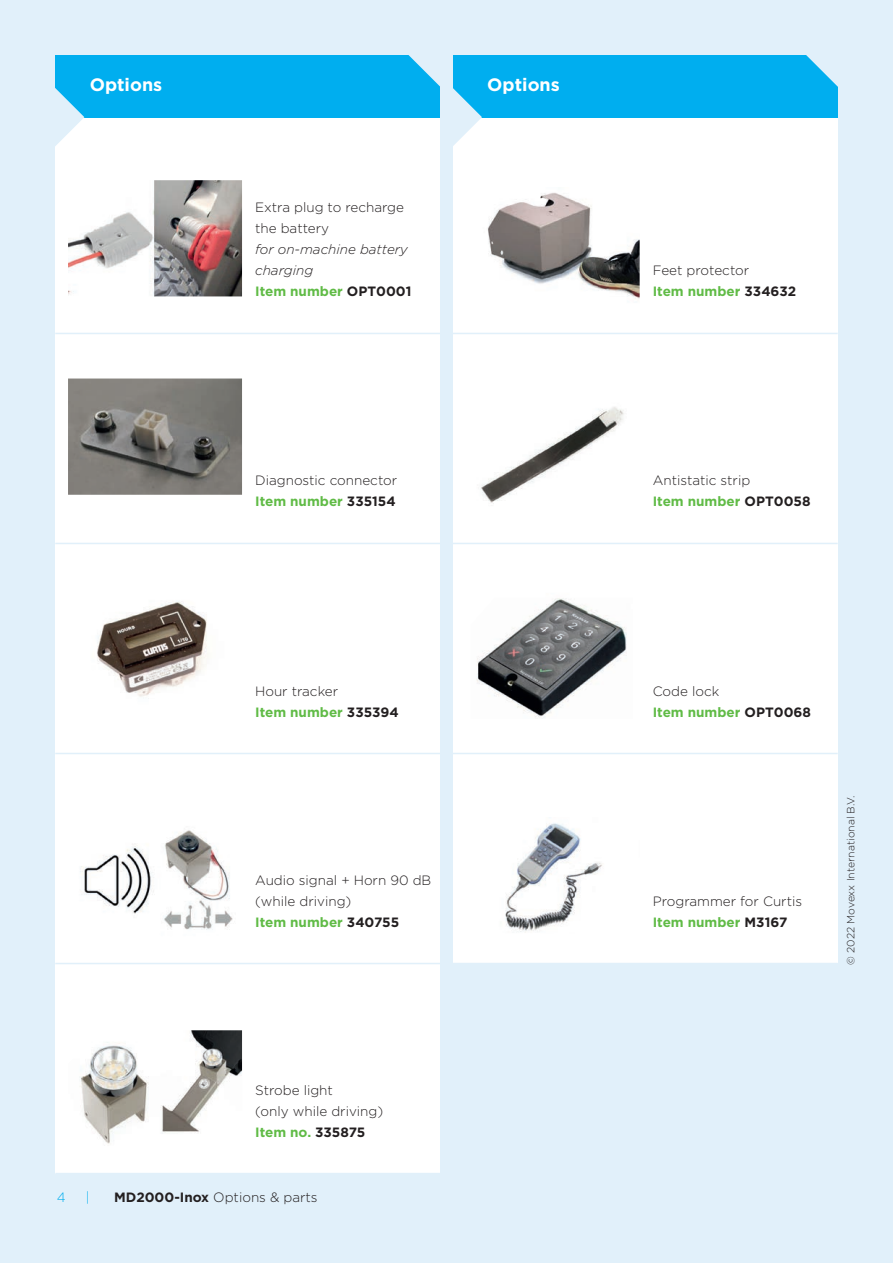
<style>
.page{position:relative;width:893px;height:1263px;background:#e1f0fa}
.page>*{position:absolute;margin:0;border:0;box-sizing:border-box;transform-origin:0 0}
.t1{font:700 18px "Gotham";color:#fff}
.t2{font:300 13.5px/21px "Gotham";color:#231f20}
.t3{font:italic 300 13.5px/21px "Gotham";color:#231f20}
.t4{font:700 13.5px/21px "Gotham";color:#60bb46}
.t5{font:300 13.5px "Gotham";color:#00aeef}
.t6{font:300 10.5px "Gotham";color:#231f20}
.s1{font-weight:700;font-style:normal;color:#60bb46}
.s2{font-weight:700;font-style:normal}
.s3{font-weight:700;color:#60bb46}
.s4{font-weight:700}
.s5{font-weight:300;color:#231f20}
.s6{color:#231f20}
</style>
<div class="page">
<div style="left:55px;top:56px;width:385px;height:1118px;background:#fff"></div>
<div style="left:453px;top:55px;width:385px;height:1119px;background:#fff"></div>
<div style="left:55px;top:55px;width:385px;height:62px;background:#00aeef"></div>
<div style="left:453px;top:55px;width:385px;height:62px;background:#00aeef"></div>
<svg style="left:55px;top:88px;width:29px;height:58px"></svg>
<svg style="left:404px;top:55px;width:78px;height:91px"></svg>
<svg style="left:806px;top:55px;width:32px;height:32px"></svg>
<hr style="left:55px;top:333px;width:385px;height:1px;background:#e1f0fa">
<hr style="left:55px;top:543px;width:385px;height:1px;background:#e1f0fa">
<hr style="left:55px;top:753px;width:385px;height:1px;background:#e1f0fa">
<hr style="left:55px;top:963px;width:385px;height:1px;background:#e1f0fa">
<hr style="left:55px;top:1173px;width:385px;height:1px;background:#e1f0fa">
<img style="left:68px;top:180px;width:174px;height:116px">
<img style="left:68px;top:378px;width:174px;height:117px">
<img style="left:97px;top:601px;width:110px;height:96px">
<img style="left:80px;top:830px;width:153px;height:100px">
<img style="left:80px;top:1030px;width:162px;height:114px">
<hr style="left:453px;top:333px;width:385px;height:1px;background:#e1f0fa">
<hr style="left:453px;top:543px;width:385px;height:1px;background:#e1f0fa">
<hr style="left:453px;top:753px;width:385px;height:1px;background:#e1f0fa">
<img style="left:487px;top:192px;width:153px;height:107px">
<img style="left:481px;top:407px;width:143px;height:97px">
<img style="left:476px;top:598px;width:151px;height:120px">
<img style="left:505px;top:823px;width:97px;height:110px">
<div style="left:446px;top:963px;width:394px;height:219px;background:#e1f0fa"></div>
<h1 class="t1" style="left:90px;top:73px;width:74px">Options</h1>
<h1 class="t1" style="left:487px;top:73px;width:74px">Options</h1>
<p class="t2" style="left:255px;top:197px;width:150px">Extra plug to recharge the battery</p>
<p class="t3" style="left:255px;top:239px;width:158px">for on-machine battery charging<br><span class="s1">Item number</span> <span class="s2">OPT0001</span></p>
<p class="t2" style="left:255px;top:470px;width:144px">Diagnostic connector<br><span class="s3">Item number</span> <span class="s4">335154</span></p>
<p class="t2" style="left:255px;top:680px;width:145px">Hour tracker<br><span class="s3">Item number</span> <span class="s4">335394</span></p>
<p class="t2" style="left:255px;top:869px;width:178px">Audio signal + Horn 90 dB (while driving)<br><span class="s3">Item number</span> <span class="s4">340755</span></p>
<p class="t2" style="left:255px;top:1079px;width:130px">Strobe light<br>(only while driving)<br><span class="s3">Item no.</span> <span class="s4">335875</span></p>
<p class="t5" style="left:57px;top:1189px;width:10px">4</p>
<p class="t5" style="left:86px;top:1189px;width:5px">|</p>
<p class="t2" style="left:114px;top:1186px;width:205px"><span class="s4">MD2000-Inox</span> Options &amp; parts</p>
<p class="t2" style="left:653px;top:260px;width:145px">Feet protector<br><span class="s3">Item number</span> <span class="s4">334632</span></p>
<p class="t2" style="left:653px;top:470px;width:159px">Antistatic strip<br><span class="s3">Item number</span> <span class="s4">OPT0058</span></p>
<p class="t4" style="left:653px;top:680px;width:160px"><span class="s5">Code lock<br></span>Item number <span class="s6">OPT0068</span></p>
<p class="t2" style="left:653px;top:890px;width:151px">Programmer for Curtis<br><span class="s3">Item number</span> <span class="s4">M3167</span></p>
<p class="t6" style="left:844px;top:964px;width:170px;rotate:-90deg">© 2022 Movexx International B.V.</p>
</div>
